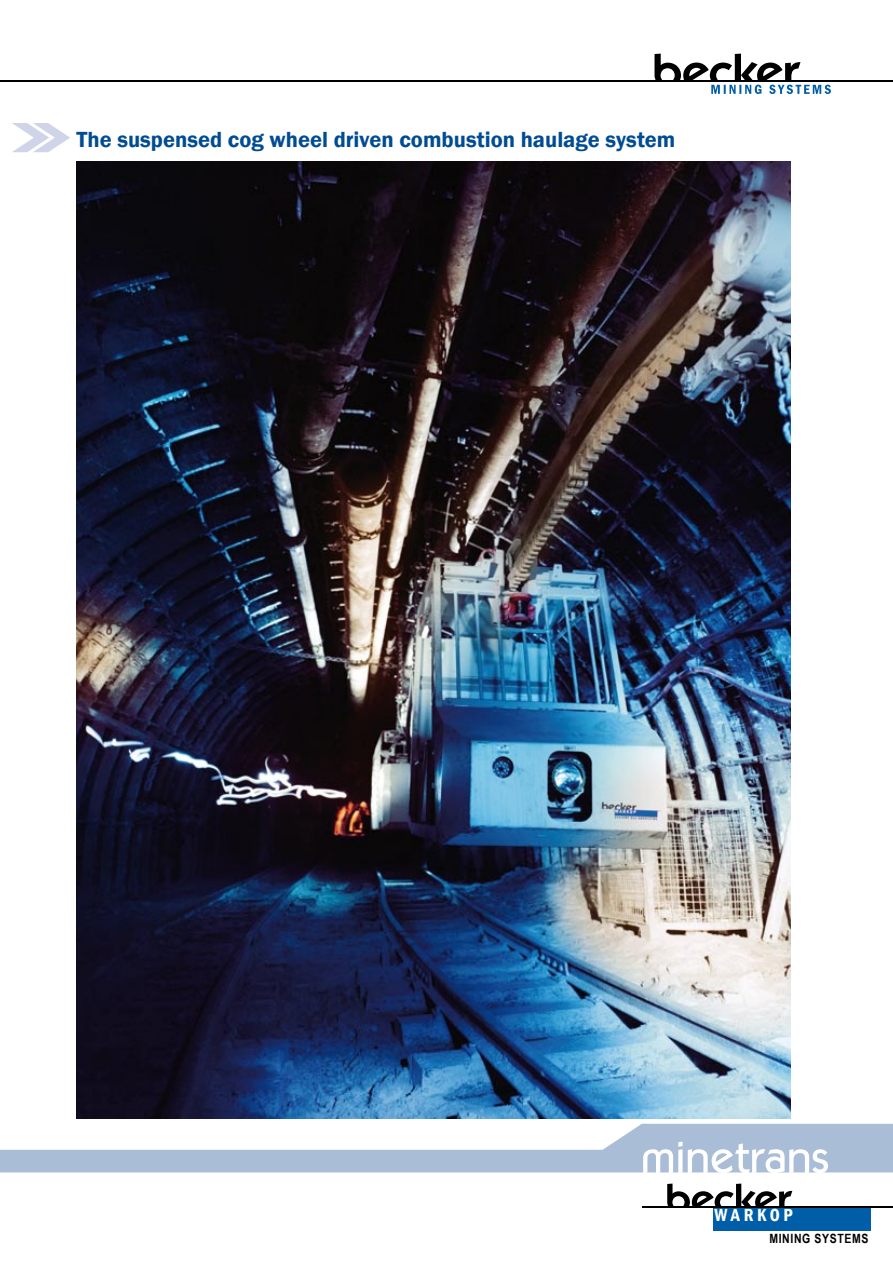
<style>
.page{position:relative;width:893px;height:1263px;background:#fff}
.page>*{position:absolute;margin:0;border:0;box-sizing:border-box;transform-origin:0 0}
.t1{font:600 22.5px "Franklin Gothic";color:#004c93}
.t2{font:600 condensed 18px "Franklin Gothic";letter-spacing:.2em;color:#fff}
.t3{font:700 12.75px "Arial Narrow";letter-spacing:.05em;color:#000}
</style>
<div class="page">
<hr style="left:2px;top:81px;width:891px;height:1px;background:#000">
<svg style="left:654px;top:54px;width:177px;height:40px"></svg>
<svg style="left:12px;top:123px;width:58px;height:29px"></svg>
<div style="left:714px;top:1207px;width:157px;height:23px;background:#005ea8"></div>
<hr style="left:643px;top:1207px;width:250px;height:1px;background:#000">
<svg style="left:667px;top:1183px;width:125px;height:24px"></svg>
<svg style="left:0;top:1124px;width:893px;height:49px"></svg>
<img style="left:77px;top:162px;width:714px;height:956px">
<p class="t1" style="left:77px;top:125px;width:600px">The suspensed cog wheel driven combustion haulage system</p>
<p class="t2" style="left:714px;top:1202px;width:80px">WARKOP</p>
<p class="t3" style="left:769px;top:1229px;width:101px">MINING SYSTEMS</p>
</div>
